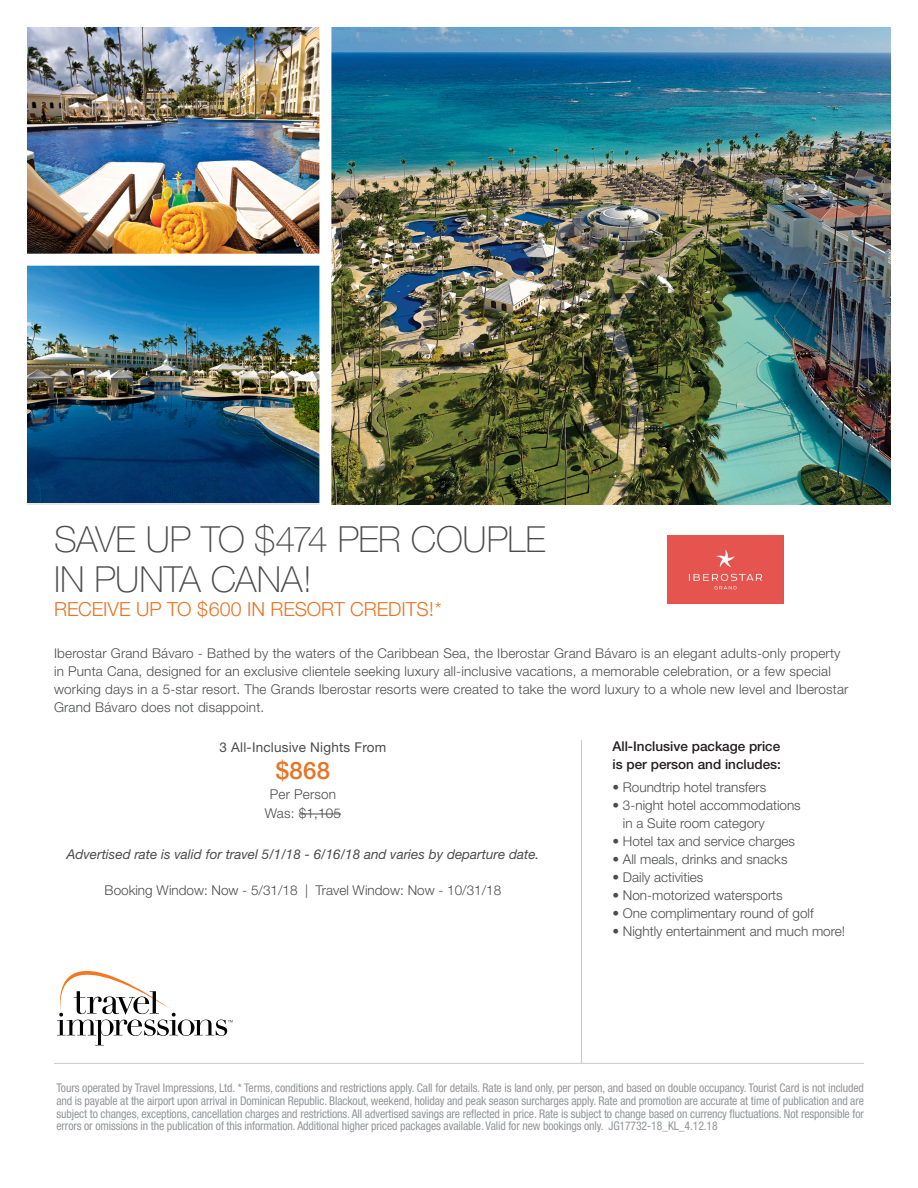
<style>
.page{position:relative;width:918px;height:1188px;background:#fff}
.page>*{position:absolute;margin:0;border:0;box-sizing:border-box;transform-origin:0 0}
.t1{font:100 36px/40.5px "Helvetica Neue";letter-spacing:-.01em;color:#4b4c4d}
.t2{font:500 24px "Helvetica Neue";color:#e97324}
.t3{font:300 19.5px "Helvetica Neue";letter-spacing:-.005em;color:#e97324}
.t4{font:300 13.5px/18px "Helvetica Neue";letter-spacing:.015em;color:#4b4c4d}
.t5{font:italic 13.5px "Helvetica Neue";color:#4b4c4d}
.t6{font:500 13.5px/18px "Helvetica Neue";color:#231f20}
.t7{font:13.5px "Helvetica Neue";letter-spacing:.015em;color:#4b4c4d}
.t8{font:condensed 12px/12.8px "Helvetica Neue LT Std";letter-spacing:-.01em;color:#939598;text-align:justify}
</style>
<div class="page">
<svg style="left:57px;top:971px;width:176px;height:74px"></svg>
<hr style="left:299px;top:814px;width:42px;height:1px;background:#4b4c4d">
<hr style="left:581px;top:740px;width:1px;height:323px;background:#c7c8ca">
<hr style="left:54px;top:1063px;width:810px;height:1px;background:#c7c8ca">
<div style="left:667px;top:536px;width:117px;height:68px;background:#e5544f"></div>
<img style="left:331px;top:27px;width:560px;height:477px">
<img style="left:27px;top:27px;width:292px;height:227px">
<img style="left:27px;top:266px;width:292px;height:237px">
<p class="t1" style="left:54px;top:519px;width:493px">SAVE UP TO $474 PER COUPLE<br>IN PUNTA CANA!</p>
<p class="t3" style="left:54px;top:597px;width:389px">RECEIVE UP TO $600 IN RESORT CREDITS!*</p>
<p class="t4" style="left:54px;top:644px;width:796px">Iberostar Grand Bávaro - Bathed by the waters of the Caribbean Sea, the Iberostar Grand Bávaro is an elegant adults-only property in Punta Cana, designed for an exclusive clientele seeking luxury all-inclusive vacations, a memorable celebration, or a few special working days in a 5-star resort. The Grands Iberostar resorts were created to take the word luxury to a whole new level and Iberostar Grand Bávaro does not disappoint.</p>
<p class="t7" style="left:220px;top:740px;width:168px">3 All-Inclusive Nights From</p>
<p class="t2" style="left:276px;top:757px;width:56px">$868</p>
<p class="t4" style="left:270px;top:785px;width:68px">Per Person</p>
<p class="t4" style="left:265px;top:804px;width:78px">Was: $1,105</p>
<p class="t5" style="left:66px;top:846px;width:474px">Advertised rate is valid for travel 5/1/18 - 6/16/18 and varies by departure date.</p>
<p class="t4" style="left:105px;top:881px;width:398px">Booking Window: Now - 5/31/18 | Travel Window: Now - 10/31/18</p>
<p class="t6" style="left:612px;top:737px;width:170px">All-Inclusive package price is per person and includes:</p>
<p class="t4" style="left:612px;top:778px;width:155px">• Roundtrip hotel transfers</p>
<p class="t4" style="left:623px;top:796px;width:179px;text-indent:-11px">• 3-night hotel accommodations in a Suite room category</p>
<p class="t4" style="left:612px;top:832px;width:184px">• Hotel tax and service charges</p>
<p class="t4" style="left:612px;top:850px;width:177px">• All meals, drinks and snacks</p>
<p class="t4" style="left:612px;top:868px;width:93px">• Daily activities</p>
<p class="t4" style="left:612px;top:886px;width:172px">• Non-motorized watersports</p>
<p class="t4" style="left:612px;top:904px;width:203px">• One complimentary round of golf</p>
<p class="t4" style="left:612px;top:922px;width:234px">• Nightly entertainment and much more!</p>
<p class="t8" style="left:57px;top:1082px;width:809px">Tours operated by Travel Impressions, Ltd. * Terms, conditions and restrictions apply. Call for details. Rate is land only, per person, and based on double occupancy. Tourist Card is not included and is payable at the airport upon arrival in Dominican Republic. Blackout, weekend, holiday and peak season surcharges apply. Rate and promotion are accurate at time of publication and are subject to changes, exceptions, cancellation charges and restrictions. All advertised savings are reflected in price. Rate is subject to change based on currency fluctuations. Not responsible for errors or omissions in the publication of this information. Additional higher priced packages available. Valid for new bookings only. JG17732-18_KL_4.12.18</p>
</div>
